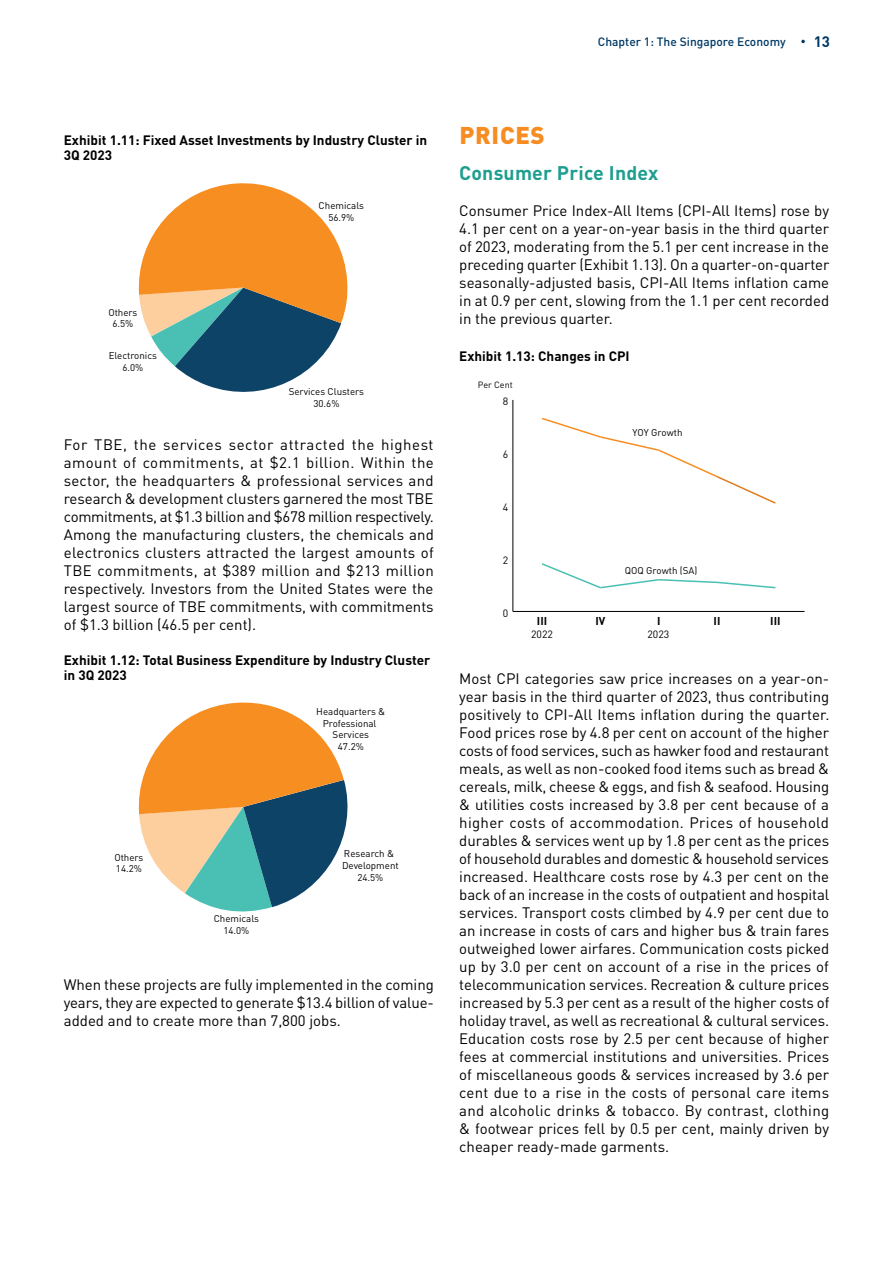
<style>
.page{position:relative;width:893px;height:1263px;background:#fff}
.page>*{position:absolute;margin:0;border:0;box-sizing:border-box;transform-origin:0 0}
.t1{font:900 24px "DIN Pro";letter-spacing:.03em;color:#f68c22}
.t2{font:700 19.5px "DIN Pro";letter-spacing:.01em;color:#1e9e8f}
.t3{font:15px/18px "DIN Pro";color:#000;text-align:justify}
.t4{font:700 15px "DIN Pro";color:#003965}
.t5{font:700 13.5px/15px "DIN Pro";color:#000}
.t6{font:500 12px "DIN Pro";color:#003965}
.t7{font:700 11.25px "DIN Pro";color:#000}
.t8{font:10.5px "DIN Pro";color:#000}
.t9{font:9.75px/11.7px "DIN Pro";color:#000;text-align:center}
.t10{font:9px "DIN Pro";color:#000}
</style>
<div class="page">
<svg style="left:138px;top:183px;width:210px;height:209px"></svg>
<svg style="left:138px;top:702px;width:210px;height:210px"></svg>
<hr style="left:513px;top:611px;width:291px;height:1px;background:#000">
<hr style="left:512px;top:400px;width:1px;height:211px;background:#000">
<svg style="left:541px;top:563px;width:235px;height:26px"></svg>
<svg style="left:542px;top:417px;width:234px;height:87px"></svg>
<svg style="left:801px;top:40px;width:4px;height:3px"></svg>
<p class="t6" style="left:598px;top:32px;width:189px">Chapter 1: The Singapore Economy</p>
<p class="t4" style="left:814px;top:29px;width:18px">13</p>
<p class="t5" style="left:64px;top:131px;width:365px">Exhibit 1.11: Fixed Asset Investments by Industry Cluster in<br>3Q 2023</p>
<p class="t9" style="left:108px;top:306px;width:31px">Others<br>6.5%</p>
<p class="t9" style="left:109px;top:349px;width:50px">Electronics<br>6.0%</p>
<p class="t9" style="left:319px;top:199px;width:47px">Chemicals<br>56.9%</p>
<p class="t9" style="left:289px;top:385px;width:77px">Services Clusters<br>30.6%</p>
<p class="t3" style="left:64px;top:434px;width:372px">For TBE, the services sector attracted the highest amount of commitments, at $2.1 billion. Within the sector, the headquarters &amp; professional services and research &amp; development clusters garnered the most TBE commitments, at $1.3 billion and $678 million respectively.<br>Among the manufacturing clusters, the chemicals and electronics clusters attracted the largest amounts of TBE commitments, at $389 million and $213 million respectively. Investors from the United States were the largest source of TBE commitments, with commitments of $1.3 billion (46.5 per cent).</p>
<p class="t5" style="left:64px;top:651px;width:368px">Exhibit 1.12: Total Business Expenditure by Industry Cluster in 3Q 2023</p>
<p class="t9" style="left:114px;top:851px;width:31px;text-align:left">Others<br>14.2%</p>
<p class="t9" style="left:214px;top:912px;width:47px">Chemicals<br>14.0%</p>
<p class="t9" style="left:316px;top:705px;width:71px">Headquarters &amp;<br>Professional<br>Services<br>47.2%</p>
<p class="t9" style="left:342px;top:847px;width:58px">Research &amp;<br>Development<br>24.5%</p>
<p class="t3" style="left:64px;top:974px;width:372px">When these projects are fully implemented in the coming years, they are expected to generate $13.4 billion of value&shy;added and to create more than 7,800 jobs.</p>
<h1 class="t1" style="left:459px;top:115px;width:87px">PRICES</h1>
<h2 class="t2" style="left:459px;top:157px;width:201px">Consumer Price Index</h2>
<p class="t3" style="left:459px;top:200px;width:372px">Consumer Price Index-All Items (CPI-All Items) rose by 4.1 per cent on a year-on-year basis in the third quarter of 2023, moderating from the 5.1 per cent increase in the preceding quarter (Exhibit 1.13). On a quarter-on-quarter seasonally-adjusted basis, CPI-All Items inflation came in at 0.9 per cent, slowing from the 1.1 per cent recorded in the previous quarter.</p>
<p class="t5" style="left:459px;top:347px;width:172px">Exhibit 1.13: Changes in CPI</p>
<p class="t10" style="left:478px;top:378px;width:36px">Per Cent</p>
<p class="t8" style="left:503px;top:394px;width:7px">8</p>
<p class="t8" style="left:503px;top:447px;width:7px">6</p>
<p class="t8" style="left:503px;top:500px;width:7px">4</p>
<p class="t8" style="left:503px;top:553px;width:7px">2</p>
<p class="t8" style="left:503px;top:606px;width:7px">0</p>
<p class="t9" style="left:632px;top:427px;width:52px">YOY Growth</p>
<p class="t9" style="left:625px;top:564px;width:74px">QOQ Growth (SA)</p>
<p class="t7" style="left:537px;top:611px;width:12px">III</p>
<p class="t7" style="left:595px;top:611px;width:11px">IV</p>
<p class="t7" style="left:657px;top:611px;width:5px">I</p>
<p class="t7" style="left:714px;top:611px;width:8px">II</p>
<p class="t7" style="left:770px;top:611px;width:12px">III</p>
<p class="t8" style="left:531px;top:627px;width:23px">2022</p>
<p class="t8" style="left:647px;top:627px;width:23px">2023</p>
<p class="t3" style="left:459px;top:668px;width:372px">Most CPI categories saw price increases on a year-on&shy;year basis in the third quarter of 2023, thus contributing positively to CPI-All Items inflation during the quarter.<br>Food prices rose by 4.8 per cent on account of the higher costs of food services, such as hawker food and restaurant meals, as well as non-cooked food items such as bread &amp; cereals, milk, cheese &amp; eggs, and fish &amp; seafood. Housing &amp; utilities costs increased by 3.8 per cent because of a higher costs of accommodation. Prices of household durables &amp; services went up by 1.8 per cent as the prices of household durables and domestic &amp; household services increased. Healthcare costs rose by 4.3 per cent on the back of an increase in the costs of outpatient and hospital services. Transport costs climbed by 4.9 per cent due to an increase in costs of cars and higher bus &amp; train fares outweighed lower airfares. Communication costs picked up by 3.0 per cent on account of a rise in the prices of telecommunication services. Recreation &amp; culture prices increased by 5.3 per cent as a result of the higher costs of holiday travel, as well as recreational &amp; cultural services.<br>Education costs rose by 2.5 per cent because of higher fees at commercial institutions and universities. Prices of miscellaneous goods &amp; services increased by 3.6 per cent due to a rise in the costs of personal care items and alcoholic drinks &amp; tobacco. By contrast, clothing &amp; footwear prices fell by 0.5 per cent, mainly driven by cheaper ready-made garments.</p>
</div>
